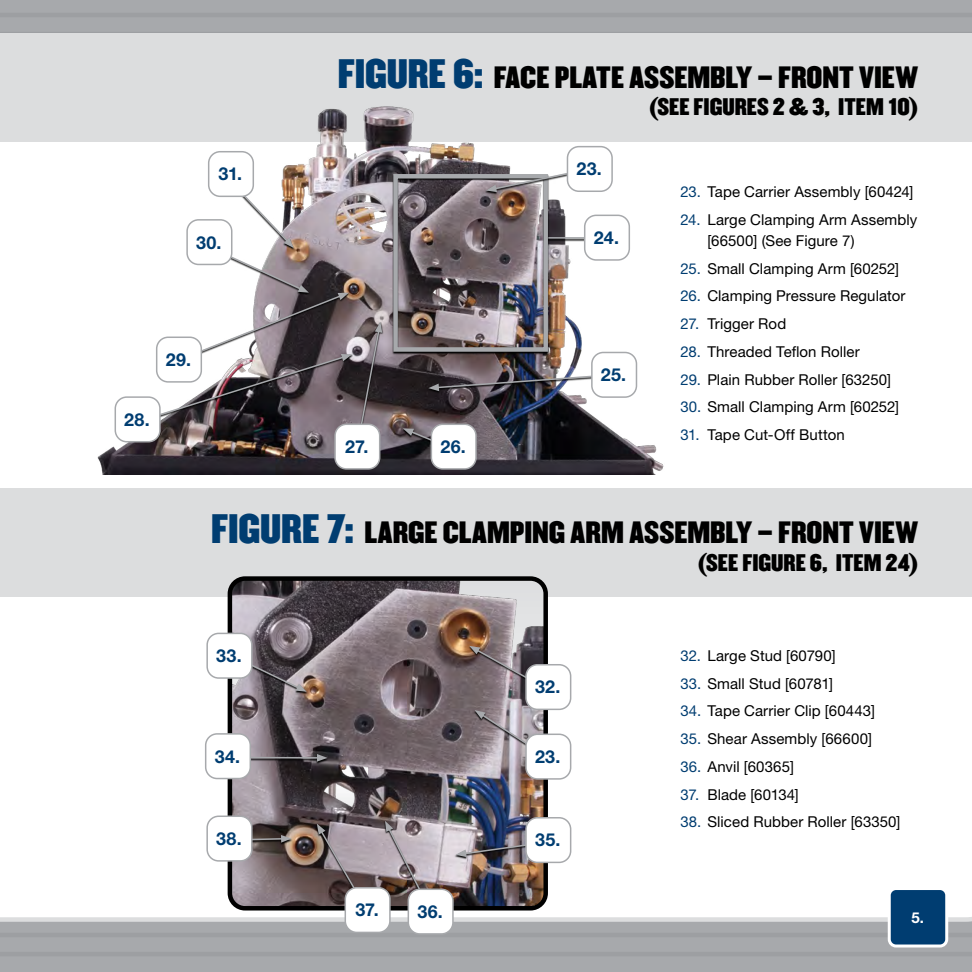
<style>
.page{position:relative;width:972px;height:972px;background:#a7a9ac}
.page>*{position:absolute;margin:0;border:0;box-sizing:border-box;transform-origin:0 0}
.t1{font:27px "Champion HTF Middleweight";color:#000}
.t2{font:21px "Champion HTF Middleweight";color:#000}
.t3{font:700 17.85px "Helvetica Neue LT Std";letter-spacing:.02em;color:#003d71}
.t4{font:15px/21px "Helvetica Neue LT Std";letter-spacing:.005em;color:#000}
.t5{font:700 15px "Helvetica Neue LT Std";color:#fff}
.s1{font-size:36px;color:#003d71}
.s2{color:#003d71}
</style>
<div class="page">
<hr style="left:0;top:32px;width:972px;height:4px;background:#9d9fa2">
<hr style="left:0;top:13px;width:972px;height:4px;background:#9d9fa2">
<hr style="left:0;top:952px;width:972px;height:4px;background:#9d9fa2">
<hr style="left:0;top:933px;width:972px;height:4px;background:#9d9fa2">
<div style="left:0;top:142px;width:972px;height:780px;background:#fff"></div>
<div style="left:0;top:33px;width:972px;height:109px;background:#dcddde"></div>
<img style="left:91px;top:106px;width:579px;height:368px">
<div style="left:0;top:488px;width:972px;height:109px;background:#dcddde"></div>
<img style="left:230px;top:581px;width:316px;height:327px">
<div style="left:228px;top:576px;width:320px;height:335px;border:4px solid #000;border-radius:15px"></div>
<svg style="left:549px;top:239px;width:35px;height:2px"></svg>
<hr style="left:545px;top:237px;width:62px;height:2px;background:#a7a9ac">
<img style="left:392px;top:174px;width:157px;height:180px">
<div style="left:393px;top:174px;width:155px;height:178px;border:4px solid #a7a9ac"></div>
<svg style="left:380px;top:322px;width:3px;height:127px"></svg>
<svg style="left:136px;top:178px;width:246px;height:270px;background:#a7a0a2"></svg>
<svg style="left:402px;top:428px;width:29px;height:25px"></svg>
<svg style="left:403px;top:428px;width:30px;height:23px"></svg>
<svg style="left:427px;top:374px;width:168px;height:20px"></svg>
<svg style="left:428px;top:373px;width:164px;height:18px;background:#6a666e"></svg>
<svg style="left:485px;top:168px;width:106px;height:27px"></svg>
<svg style="left:486px;top:167px;width:89px;height:25px"></svg>
<div style="left:209px;top:152px;width:44px;height:44px;background:#fff;border-radius:11px"></div>
<div style="left:208px;top:151px;width:46px;height:46px;border:2px solid #a7a9ac;border-radius:11px"></div>
<div style="left:187px;top:220px;width:45px;height:44px;background:#fff;border-radius:11px"></div>
<div style="left:186px;top:219px;width:46px;height:46px;border:2px solid #a7a9ac;border-radius:11px"></div>
<div style="left:157px;top:337px;width:44px;height:45px;background:#fff;border-radius:11px"></div>
<div style="left:156px;top:337px;width:46px;height:46px;border:2px solid #a7a9ac;border-radius:11px"></div>
<div style="left:335px;top:424px;width:45px;height:45px;background:#fff;border-radius:11px"></div>
<div style="left:334px;top:424px;width:46px;height:46px;border:2px solid #a7a9ac;border-radius:11px"></div>
<div style="left:592px;top:352px;width:44px;height:45px;background:#fff;border-radius:11px"></div>
<div style="left:591px;top:352px;width:46px;height:46px;border:2px solid #a7a9ac;border-radius:11px"></div>
<div style="left:431px;top:424px;width:45px;height:45px;background:#fff;border-radius:11px"></div>
<div style="left:431px;top:424px;width:46px;height:46px;border:2px solid #a7a9ac;border-radius:11px"></div>
<div style="left:567px;top:147px;width:45px;height:44px;background:#fff;border-radius:11px"></div>
<div style="left:567px;top:146px;width:46px;height:46px;border:2px solid #a7a9ac;border-radius:11px"></div>
<div style="left:115px;top:397px;width:45px;height:45px;background:#fff;border-radius:11px"></div>
<div style="left:115px;top:396px;width:46px;height:46px;border:2px solid #a7a9ac;border-radius:11px"></div>
<div style="left:585px;top:215px;width:44px;height:45px;background:#fff;border-radius:11px"></div>
<div style="left:584px;top:215px;width:46px;height:46px;border:2px solid #a7a9ac;border-radius:11px"></div>
<svg style="left:468px;top:646px;width:57px;height:47px"></svg>
<svg style="left:469px;top:646px;width:81px;height:46px;background:#756a6f"></svg>
<svg style="left:473px;top:710px;width:52px;height:51px"></svg>
<svg style="left:475px;top:710px;width:75px;height:49px"></svg>
<svg style="left:455px;top:841px;width:75px;height:19px"></svg>
<svg style="left:456px;top:840px;width:70px;height:17px"></svg>
<svg style="left:385px;top:821px;width:48px;height:93px;background:#9b8f93"></svg>
<svg style="left:315px;top:824px;width:30px;height:91px"></svg>
<svg style="left:317px;top:824px;width:53px;height:90px"></svg>
<svg style="left:253px;top:835px;width:40px;height:10px"></svg>
<svg style="left:253px;top:835px;width:39px;height:8px"></svg>
<svg style="left:251px;top:754px;width:78px;height:10px"></svg>
<hr style="left:226px;top:757px;width:93px;height:2px;background:#a7a9ac">
<svg style="left:317px;top:754px;width:10px;height:8px"></svg>
<svg style="left:228px;top:654px;width:80px;height:40px"></svg>
<svg style="left:227px;top:653px;width:80px;height:39px;background:#6a6268"></svg>
<div style="left:207px;top:633px;width:45px;height:45px;background:#fff;border-radius:11px"></div>
<div style="left:206px;top:633px;width:47px;height:46px;border:2px solid #a7a9ac;border-radius:11px"></div>
<div style="left:206px;top:734px;width:44px;height:45px;background:#fff;border-radius:11px"></div>
<div style="left:205px;top:733px;width:46px;height:46px;border:2px solid #a7a9ac;border-radius:11px"></div>
<div style="left:207px;top:816px;width:45px;height:45px;background:#fff;border-radius:11px"></div>
<div style="left:206px;top:816px;width:47px;height:46px;border:2px solid #a7a9ac;border-radius:11px"></div>
<div style="left:345px;top:888px;width:45px;height:44px;background:#fff;border-radius:11px"></div>
<div style="left:345px;top:887px;width:46px;height:46px;border:2px solid #a7a9ac;border-radius:11px"></div>
<div style="left:408px;top:889px;width:45px;height:45px;background:#fff;border-radius:11px"></div>
<div style="left:408px;top:889px;width:46px;height:46px;border:2px solid #a7a9ac;border-radius:11px"></div>
<div style="left:526px;top:818px;width:45px;height:44px;background:#fff;border-radius:11px"></div>
<div style="left:525px;top:817px;width:46px;height:46px;border:2px solid #a7a9ac;border-radius:11px"></div>
<div style="left:526px;top:665px;width:45px;height:44px;background:#fff;border-radius:11px"></div>
<div style="left:525px;top:664px;width:46px;height:46px;border:2px solid #a7a9ac;border-radius:11px"></div>
<div style="left:526px;top:734px;width:45px;height:45px;background:#fff;border-radius:11px"></div>
<div style="left:525px;top:734px;width:46px;height:46px;border:2px solid #a7a9ac;border-radius:11px"></div>
<div style="left:889px;top:889px;width:58px;height:57px;background:#003d71;border-radius:7px"></div>
<div style="left:888px;top:887px;width:60px;height:61px;border:3px solid #fff;border-radius:7px"></div>
<p class="t3" style="left:219px;top:163px;width:25px">31.</p>
<p class="t3" style="left:196px;top:231px;width:27px">30.</p>
<p class="t3" style="left:166px;top:349px;width:27px">29.</p>
<p class="t3" style="left:124px;top:408px;width:27px">28.</p>
<h1 class="t1" style="left:338px;top:59px;width:582px"><span class="s1">FIGURE 6:</span> FACE PLATE ASSEMBLY – FRONT VIEW</h1>
<h2 class="t2" style="left:649px;top:93px;width:270px">(SEE FIGURES 2 &amp; 3, ITEM 10)</h2>
<p class="t3" style="left:345px;top:436px;width:25px">27.</p>
<p class="t3" style="left:440px;top:436px;width:27px">26.</p>
<p class="t3" style="left:577px;top:158px;width:27px">23.</p>
<p class="t3" style="left:594px;top:227px;width:27px">24.</p>
<p class="t3" style="left:601px;top:364px;width:27px">25.</p>
<p class="t4" style="left:680px;top:181px;width:235px"><span class="s2">23.</span> Tape Carrier Assembly [60424]</p>
<p class="t4" style="left:707px;top:209px;width:211px;text-indent:-27px"><span class="s2">24.</span> Large Clamping Arm Assembly [66500] (See Figure 7)</p>
<p class="t4" style="left:680px;top:258px;width:220px"><span class="s2">25.</span> Small Clamping Arm [60252]</p>
<p class="t4" style="left:680px;top:285px;width:227px"><span class="s2">26.</span> Clamping Pressure Regulator</p>
<p class="t4" style="left:680px;top:313px;width:107px"><span class="s2">27.</span> Trigger Rod</p>
<p class="t4" style="left:680px;top:341px;width:181px"><span class="s2">28.</span> Threaded Teflon Roller</p>
<p class="t4" style="left:680px;top:369px;width:212px"><span class="s2">29.</span> Plain Rubber Roller [63250]</p>
<p class="t4" style="left:680px;top:396px;width:220px"><span class="s2">30.</span> Small Clamping Arm [60252]</p>
<p class="t4" style="left:680px;top:424px;width:166px"><span class="s2">31.</span> Tape Cut-Off Button</p>
<h1 class="t1" style="left:211px;top:515px;width:708px"><span class="s1">FIGURE 7:</span> LARGE CLAMPING ARM ASSEMBLY – FRONT VIEW</h1>
<h2 class="t2" style="left:698px;top:549px;width:221px">(SEE FIGURE 6, ITEM 24)</h2>
<p class="t3" style="left:216px;top:645px;width:27px">33.</p>
<p class="t3" style="left:215px;top:745px;width:27px">34.</p>
<p class="t3" style="left:216px;top:828px;width:27px">38.</p>
<p class="t3" style="left:535px;top:676px;width:27px">32.</p>
<p class="t3" style="left:535px;top:746px;width:27px">23.</p>
<p class="t3" style="left:535px;top:829px;width:27px">35.</p>
<p class="t4" style="left:680px;top:645px;width:157px"><span class="s2">32.</span> Large Stud [60790]</p>
<p class="t4" style="left:680px;top:673px;width:154px"><span class="s2">33.</span> Small Stud [60781]</p>
<p class="t4" style="left:680px;top:700px;width:196px"><span class="s2">34.</span> Tape Carrier Clip [60443]</p>
<p class="t4" style="left:680px;top:728px;width:193px"><span class="s2">35.</span> Shear Assembly [66600]</p>
<p class="t4" style="left:680px;top:756px;width:115px"><span class="s2">36.</span> Anvil [60365]</p>
<p class="t4" style="left:680px;top:784px;width:120px"><span class="s2">37.</span> Blade [60134]</p>
<p class="t4" style="left:680px;top:811px;width:222px"><span class="s2">38.</span> Sliced Rubber Roller [63350]</p>
<p class="t3" style="left:355px;top:900px;width:89px">37. 36.</p>
<p class="t5" style="left:911px;top:908px;width:14px">5.</p>
</div>
